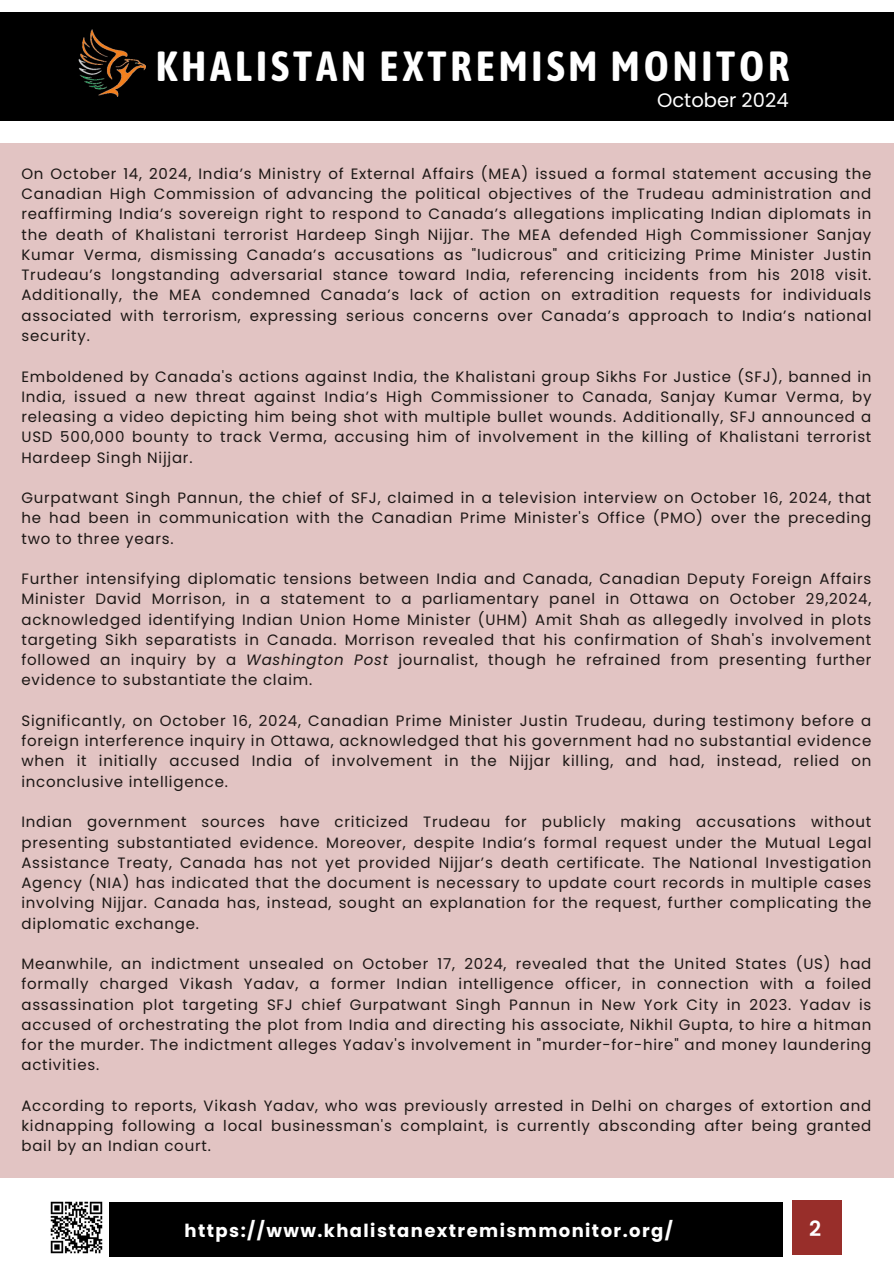
<style>
.page{position:relative;width:894px;height:1264px;background:#fff}
.page>*{position:absolute;margin:0;border:0;box-sizing:border-box;transform-origin:0 0}
.t1{font:700 42px "Asap Condensed";letter-spacing:.09em;color:#fff}
.t2{font:600 21px "Poppins";color:#fff}
.t3{font:19.5px "Poppins";color:#fff}
.t4{font:700 18px "Poppins";letter-spacing:.08em;color:#fff}
.t5{font:15px/20.2px "Poppins";letter-spacing:.05em;color:#1c1715;text-align:justify}
.s1{font-style:italic}
</style>
<div class="page">
<div style="left:0;top:12px;width:893px;height:109px;background:#000"></div>
<img style="left:78px;top:29px;width:67px;height:68px">
<div style="left:109px;top:1202px;width:673px;height:54px;background:#000"></div>
<div style="left:791px;top:1200px;width:49px;height:54px;background:#982e2a"></div>
<img style="left:50px;top:1201px;width:53px;height:53px">
<div style="left:0;top:143px;width:893px;height:1034px;background:#e2c4c3"></div>
<h3 class="t1" style="left:156px;top:42px;width:635px">KHALISTAN EXTREMISM MONITOR</h3>
<p class="t3" style="left:657px;top:86px;width:133px">October 2024</p>
<p class="t5" style="left:21px;top:163px;width:851px">On October 14, 2024, India’s Ministry of External Affairs (MEA) issued a formal statement accusing the Canadian High Commission of advancing the political objectives of the Trudeau administration and reaffirming India’s sovereign right to respond to Canada’s allegations implicating Indian diplomats in the death of Khalistani terrorist Hardeep Singh Nijjar. The MEA defended High Commissioner Sanjay Kumar Verma, dismissing Canada’s accusations as "ludicrous" and criticizing Prime Minister Justin Trudeau’s longstanding adversarial stance toward India, referencing incidents from his 2018 visit.<br>Additionally, the MEA condemned Canada’s lack of action on extradition requests for individuals associated with terrorism, expressing serious concerns over Canada’s approach to India’s national security.</p>
<p class="t5" style="left:21px;top:366px;width:851px">Emboldened by Canada's actions against India, the Khalistani group Sikhs For Justice (SFJ), banned in India, issued a new threat against India’s High Commissioner to Canada, Sanjay Kumar Verma, by releasing a video depicting him being shot with multiple bullet wounds. Additionally, SFJ announced a USD 500,000 bounty to track Verma, accusing him of involvement in the killing of Khalistani terrorist Hardeep Singh Nijjar.</p>
<p class="t5" style="left:21px;top:487px;width:851px">Gurpatwant Singh Pannun, the chief of SFJ, claimed in a television interview on October 16, 2024, that he had been in communication with the Canadian Prime Minister's Office (PMO) over the preceding two to three years.</p>
<p class="t5" style="left:21px;top:568px;width:851px">Further intensifying diplomatic tensions between India and Canada, Canadian Deputy Foreign Affairs Minister David Morrison, in a statement to a parliamentary panel in Ottawa on October 29,2024, acknowledged identifying Indian Union Home Minister (UHM) Amit Shah as allegedly involved in plots targeting Sikh separatists in Canada. Morrison revealed that his confirmation of Shah's involvement followed an inquiry by a <span class="s1">Washington Post</span> journalist, though he refrained from presenting further evidence to substantiate the claim.</p>
<p class="t5" style="left:21px;top:710px;width:851px">Significantly, on October 16, 2024, Canadian Prime Minister Justin Trudeau, during testimony before a foreign interference inquiry in Ottawa, acknowledged that his government had no substantial evidence when it initially accused India of involvement in the Nijjar killing, and had, instead, relied on inconclusive intelligence.</p>
<p class="t5" style="left:21px;top:811px;width:851px">Indian government sources have criticized Trudeau for publicly making accusations without presenting substantiated evidence. Moreover, despite India’s formal request under the Mutual Legal Assistance Treaty, Canada has not yet provided Nijjar’s death certificate. The National Investigation Agency (NIA) has indicated that the document is necessary to update court records in multiple cases involving Nijjar. Canada has, instead, sought an explanation for the request, further complicating the diplomatic exchange.</p>
<h2 class="t5" style="left:21px;top:953px;width:851px">Meanwhile, an indictment unsealed on October 17, 2024, revealed that the United States (US) had formally charged Vikash Yadav, a former Indian intelligence officer, in connection with a foiled assassination plot targeting SFJ chief Gurpatwant Singh Pannun in New York City in 2023. Yadav is accused of orchestrating the plot from India and directing his associate, Nikhil Gupta, to hire a hitman for the murder. The indictment alleges Yadav's involvement in "murder-for-hire" and money laundering activities.</h2>
<p class="t5" style="left:21px;top:1095px;width:851px">According to reports, Vikash Yadav, who was previously arrested in Delhi on charges of extortion and kidnapping following a local businessman's complaint, is currently absconding after being granted bail by an Indian court.</p>
<p class="t4" style="left:184px;top:1218px;width:489px">https://www.khalistanextremismmonitor.org/</p>
<p class="t2" style="left:809px;top:1213px;width:14px">2</p>
</div>
